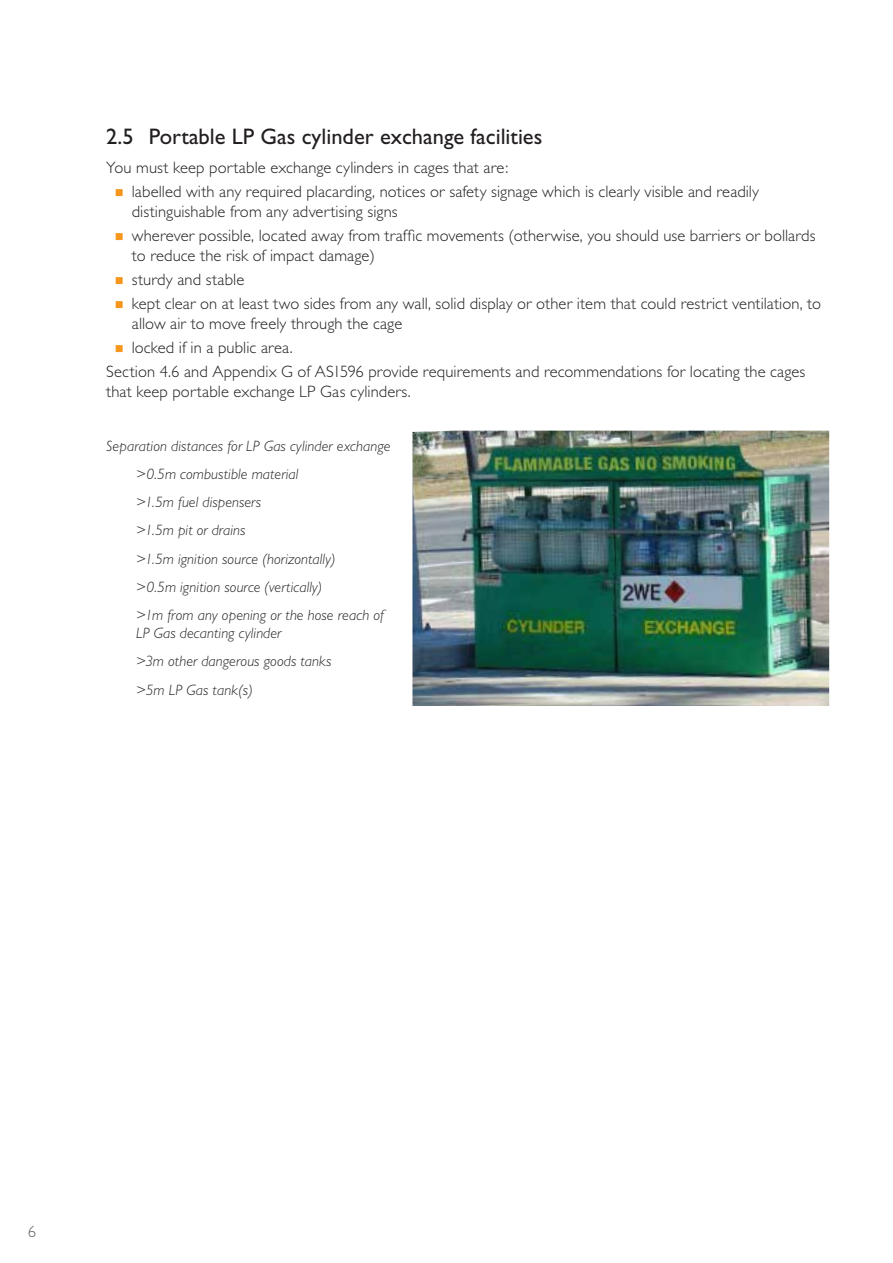
<style>
.page{position:relative;width:893px;height:1263px;background:#fff}
.page>*{position:absolute;margin:0;border:0;box-sizing:border-box;transform-origin:0 0}
.t1{font:22.5px "Gill Sans";color:#231f20}
.t2{font:300 16.5px/19.8px "Gill Sans";letter-spacing:.005em;color:#231f20}
.t3{font:300 16.5px "Gill Sans";color:#636366}
.t4{font:italic 300 15px/18px "Gill Sans";letter-spacing:.005em;color:#231f20}
</style>
<div class="page">
<img style="left:412px;top:431px;width:417px;height:275px">
<p class="t1" style="left:106px;top:124px;width:438px">2.5 Portable LP Gas cylinder exchange facilities</p>
<p class="t2" style="left:106px;top:158px;width:403px">You must keep portable exchange cylinders in cages that are:</p>
<p class="t2" style="left:132px;top:182px;width:629px">labelled with any required placarding, notices or safety signage which is clearly visible and readily distinguishable from any advertising signs</p>
<p class="t2" style="left:132px;top:226px;width:685px">wherever possible, located away from traffic movements (otherwise, you should use barriers or bollards to reduce the risk of impact damage)</p>
<p class="t2" style="left:132px;top:270px;width:114px">sturdy and stable</p>
<p class="t2" style="left:132px;top:294px;width:691px">kept clear on at least two sides from any wall, solid display or other item that could restrict ventilation, to allow air to move freely through the cage</p>
<p class="t2" style="left:132px;top:337px;width:162px">locked if in a public area.</p>
<p class="t2" style="left:106px;top:361px;width:700px">Section 4.6 and Appendix G of AS1596 provide requirements and recommendations for locating the cages that keep portable exchange LP Gas cylinders.</p>
<p class="t4" style="left:106px;top:437px;width:286px">Separation distances for LP Gas cylinder exchange</p>
<p class="t4" style="left:136px;top:465px;width:164px">&gt;0.5m combustible material</p>
<p class="t4" style="left:136px;top:493px;width:127px">&gt;1.5m fuel dispensers</p>
<p class="t4" style="left:136px;top:522px;width:111px">&gt;1.5m pit or drains</p>
<p class="t4" style="left:136px;top:550px;width:201px">&gt;1.5m ignition source (horizontally)</p>
<p class="t4" style="left:136px;top:578px;width:188px">&gt;0.5m ignition source (vertically)</p>
<p class="t4" style="left:136px;top:606px;width:249px">&gt;1m from any opening or the hose reach of<br>LP Gas decanting cylinder</p>
<p class="t4" style="left:136px;top:653px;width:197px">&gt;3m other dangerous goods tanks</p>
<p class="t4" style="left:136px;top:681px;width:118px">&gt;5m LP Gas tank(s)</p>
<p class="t3" style="left:28px;top:1222px;width:10px">6</p>
</div>
